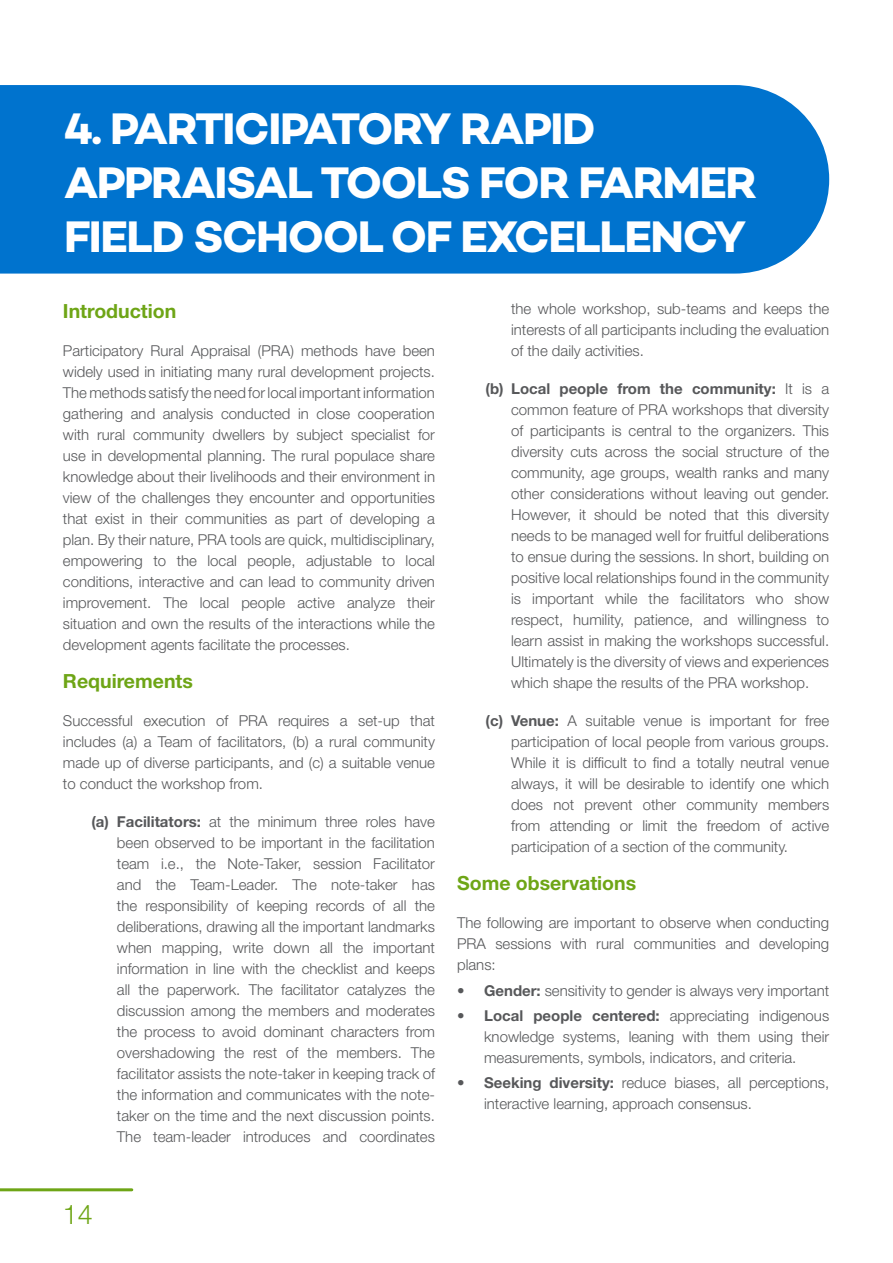
<style>
.page{position:relative;width:893px;height:1263px;background:#fff}
.page>*{position:absolute;margin:0;border:0;box-sizing:border-box;transform-origin:0 0}
.t1{font:700 45px/54px "Campton";letter-spacing:-.03em;color:#fff}
.t2{font:300 27px "Helvetica Neue LT Std";color:#6ea516}
.t3{font:700 19.5px "Helvetica Neue LT Std";color:#6ea516}
.t4{font:300 15px/21px "Helvetica Neue LT Std";color:#57585a;text-align:justify}
.s1{font-weight:700}
</style>
<div class="page">
<div style="left:0;top:85px;width:829px;height:189px;background:#0073ce"></div>
<hr style="left:0;top:1188px;width:132px;height:3px;background:#6ea516">
<p class="t1" style="left:64px;top:101px;width:695px">4. PARTICIPATORY RAPID<br>APPRAISAL TOOLS FOR FARMER<br>FIELD SCHOOL OF EXCELLENCY</p>
<p class="t3" style="left:63px;top:298px;width:115px">Introduction</p>
<p class="t4" style="left:63px;top:339px;width:374px">Participatory Rural Appraisal (PRA) methods have been widely used in initiating many rural development projects.<br>The methods satisfy the need for local important information gathering and analysis conducted in close cooperation with rural community dwellers by subject specialist for use in developmental planning. The rural populace share knowledge about their livelihoods and their environment in view of the challenges they encounter and opportunities that exist in their communities as part of developing a plan. By their nature, PRA tools are quick, multidisciplinary, empowering to the local people, adjustable to local conditions, interactive and can lead to community driven improvement. The local people active analyze their situation and own the results of the interactions while the development agents facilitate the processes.</p>
<p class="t3" style="left:63px;top:668px;width:131px">Requirements</p>
<p class="t4" style="left:63px;top:709px;width:374px">Successful execution of PRA requires a set-up that includes (a) a Team of facilitators, (b) a rural community made up of diverse participants, and (c) a suitable venue to conduct the workshop from.</p>
<p class="t4" style="left:117px;top:810px;width:320px;text-indent:-25px"><span class="s1">(a) Facilitators:</span> at the minimum three roles have been observed to be important in the facilitation team i.e., the Note-Taker, session Facilitator and the Team-Leader. The note-taker has the responsibility of keeping records of all the deliberations, drawing all the important landmarks when mapping, write down all the important information in line with the checklist and keeps all the paperwork. The facilitator catalyzes the discussion among the members and moderates the process to avoid dominant characters from overshadowing the rest of the members. The facilitator assists the note-taker in keeping track of the information and communicates with the note&shy;taker on the time and the next discussion points.<br>The team-leader introduces and coordinates</p>
<p class="t4" style="left:511px;top:298px;width:320px">the whole workshop, sub-teams and keeps the interests of all participants including the evaluation of the daily activities.</p>
<p class="t4" style="left:511px;top:378px;width:320px;text-indent:-26px"><span class="s1">(b) Local people from the community:</span> It is a common feature of PRA workshops that diversity of participants is central to the organizers. This diversity cuts across the social structure of the community, age groups, wealth ranks and many other considerations without leaving out gender.<br>However, it should be noted that this diversity needs to be managed well for fruitful deliberations to ensue during the sessions. In short, building on positive local relationships found in the community is important while the facilitators who show respect, humility, patience, and willingness to learn assist in making the workshops successful.<br>Ultimately is the diversity of views and experiences which shape the results of the PRA workshop.</p>
<p class="t4" style="left:511px;top:710px;width:320px;text-indent:-26px"><span class="s1">(c) Venue:</span> A suitable venue is important for free participation of local people from various groups.<br>While it is difficult to find a totally neutral venue always, it will be desirable to identify one which does not prevent other community members from attending or limit the freedom of active participation of a section of the community.</p>
<p class="t3" style="left:457px;top:871px;width:181px">Some observations</p>
<p class="t4" style="left:457px;top:912px;width:374px">The following are important to observe when conducting PRA sessions with rural communities and developing plans:</p>
<p class="t4" style="left:457px;top:979px;width:374px"><span class="s1">• Gender:</span> sensitivity to gender is always very important</p>
<p class="t4" style="left:484px;top:1005px;width:347px;text-indent:-27px"><span class="s1">• Local people centered:</span> appreciating indigenous knowledge systems, leaning with them using their measurements, symbols, indicators, and criteria.</p>
<p class="t4" style="left:484px;top:1072px;width:347px;text-indent:-27px"><span class="s1">• Seeking diversity:</span> reduce biases, all perceptions, interactive learning, approach consensus.</p>
<h2 class="t2" style="left:63px;top:1198px;width:32px">14</h2>
</div>
